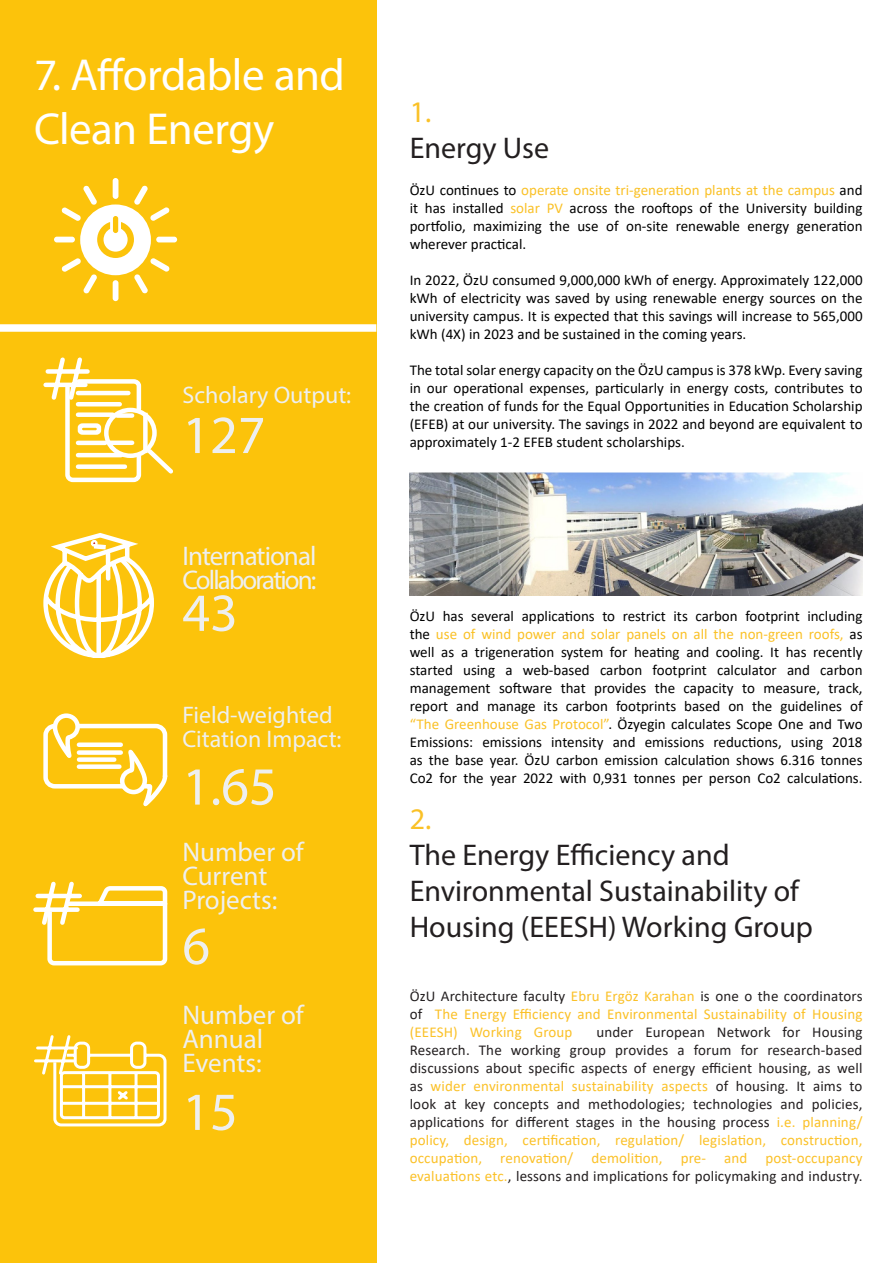
<style>
.page{position:relative;width:893px;height:1263px;background:#fff}
.page>*{position:absolute;margin:0;border:0;box-sizing:border-box;transform-origin:0 0}
.t1{font:54px "Myriad Pro";color:#eeefef}
.t2{font:45px "Myriad Pro";letter-spacing:-.015em;color:#fff}
.t3{font:30px/36px "Myriad Pro";color:#231f20}
.t4{font:30px "Myriad Pro";color:#fac127}
.t5{font:27px/24px "Myriad Pro";letter-spacing:-.005em;color:#eeefef}
.t6{font:27px/24px "Myriad Pro";letter-spacing:-.055em;color:#eeefef}
.t7{font:24px/24px "Myriad Pro";color:#eeefef}
.t8{font:15px/18px "Calibri";color:#000;text-align:justify}
.t9{font:15px/18px "Calibri";letter-spacing:.01em;color:#231f20;text-align:justify}
.t10{font:15px/18px "Calibri";letter-spacing:.01em;color:#fbc128;text-align:justify}
.s1{color:#fac127}
.s2{color:#231f20}
.s3{color:#fbc128}
</style>
<div class="page">
<div style="left:0;top:0;width:376px;height:1263px;background:#fcc30b"></div>
<svg style="left:43px;top:357px;width:130px;height:126px"></svg>
<svg style="left:43px;top:533px;width:125px;height:274px"></svg>
<div style="left:79px;top:742px;width:42px;height:5px;background:#fff"></div>
<div style="left:79px;top:750px;width:42px;height:5px;background:#fff"></div>
<div style="left:79px;top:757px;width:35px;height:5px;background:#fff"></div>
<div style="left:79px;top:764px;width:40px;height:5px;background:#fff"></div>
<div style="left:0;top:324px;width:376px;height:8px;background:#fff"></div>
<svg style="left:33px;top:881px;width:135px;height:85px"></svg>
<svg style="left:34px;top:1035px;width:133px;height:92px"></svg>
<div style="left:54px;top:237px;width:21px;height:5px;background:#fff;border-radius:3px"></div>
<div style="left:156px;top:237px;width:21px;height:5px;background:#fff;border-radius:3px"></div>
<div style="left:113px;top:178px;width:5px;height:21px;background:#fff;border-radius:3px"></div>
<div style="left:113px;top:280px;width:5px;height:21px;background:#fff;border-radius:3px"></div>
<svg style="left:61px;top:185px;width:109px;height:109px"></svg>
<img style="left:410px;top:472px;width:453px;height:123px">
<p class="t2" style="left:34px;top:47px;width:312px">7. Affordable and</p>
<p class="t2" style="left:34px;top:101px;width:242px">Clean Energy</p>
<p class="t7" style="left:182px;top:383px;width:170px">Scholary Output:</p>
<p class="t1" style="left:182px;top:402px;width:85px">127</p>
<p class="t6" style="left:182px;top:543px;width:136px">International<br>Collaboration:</p>
<p class="t1" style="left:182px;top:579px;width:57px">43</p>
<p class="t7" style="left:182px;top:703px;width:161px">Field-weighted<br>Citation Impact:</p>
<p class="t1" style="left:182px;top:753px;width:96px">1.65</p>
<p class="t5" style="left:182px;top:840px;width:123px">Number of</p>
<p class="t5" style="left:182px;top:864px;width:87px">Current</p>
<p class="t5" style="left:182px;top:888px;width:97px">Projects:</p>
<p class="t1" style="left:182px;top:913px;width:29px">6</p>
<p class="t5" style="left:182px;top:1003px;width:123px">Number of</p>
<p class="t5" style="left:182px;top:1027px;width:82px">Annual<br>Events:</p>
<p class="t1" style="left:182px;top:1078px;width:57px">15</p>
<p class="t4" style="left:410px;top:94px;width:23px">1.</p>
<p class="t3" style="left:410px;top:130px;width:141px">Energy Use</p>
<p class="t8" style="left:410px;top:180px;width:454px">ÖzU continues to <span class="s1">operate onsite tri-generation plants at the campus</span> and it has installed <span class="s1">solar PV</span> across the rooftops of the University building portfolio, maximizing the use of on-site renewable energy generation wherever practical.</p>
<p class="t8" style="left:410px;top:270px;width:454px">In 2022, ÖzU consumed 9,000,000 kWh of energy. Approximately 122,000 kWh of electricity was saved by using renewable energy sources on the university campus. It is expected that this savings will increase to 565,000 kWh (4X) in 2023 and be sustained in the coming years.</p>
<p class="t8" style="left:410px;top:360px;width:454px">The total solar energy capacity on the ÖzU campus is 378 kWp. Every saving in our operational expenses, particularly in energy costs, contributes to the creation of funds for the Equal Opportunities in Education Scholarship (EFEB) at our university. The savings in 2022 and beyond are equivalent to approximately 1-2 EFEB student scholarships.</p>
<p class="t8" style="left:410px;top:607px;width:454px">ÖzU has several applications to restrict its carbon footprint including the <span class="s1">use of wind power and solar panels on all the non-green roofs,</span> as well as a trigeneration system for heating and cooling. It has recently started using a web-based carbon footprint calculator and carbon management software that provides the capacity to measure, track, report and manage its carbon footprints based on the guidelines of <span class="s1">“The Greenhouse Gas Protocol”</span>. Özyegin calculates Scope One and Two Emissions: emissions intensity and emissions reductions, using 2018 as the base year. ÖzU carbon emission calculation shows 6.316 tonnes Co2 for the year 2022 with 0,931 tonnes per person Co2 calculations.</p>
<p class="t4" style="left:410px;top:800px;width:23px">2.</p>
<p class="t3" style="left:410px;top:836px;width:321px">The Energy Efficiency and</p>
<p class="t3" style="left:410px;top:872px;width:405px">Environmental Sustainability of<br>Housing (EEESH) Working Group</p>
<p class="t10" style="left:410px;top:986px;width:454px"><span class="s2">ÖzU Architecture faculty</span> Ebru Ergöz Karahan <span class="s2">is one o the coordinators of</span> The Energy Efficiency and Environmental Sustainability of Housing (EEESH) Working Group</p>
<p class="t9" style="left:410px;top:1022px;width:454px;text-indent:187px">under European Network for Housing Research. The working group provides a forum for research-based discussions about specific aspects of energy efficient housing, as well as <span class="s3">wider environmental sustainability aspects</span> of housing. It aims to look at key concepts and methodologies; technologies and policies, applications for different stages in the housing process <span class="s3">i.e. planning/ policy, design, certification, regulation/ legislation, construction, occupation, renovation/ demolition, pre- and post-occupancy evaluations etc.</span>, lessons and implications for policymaking and industry.</p>
</div>
